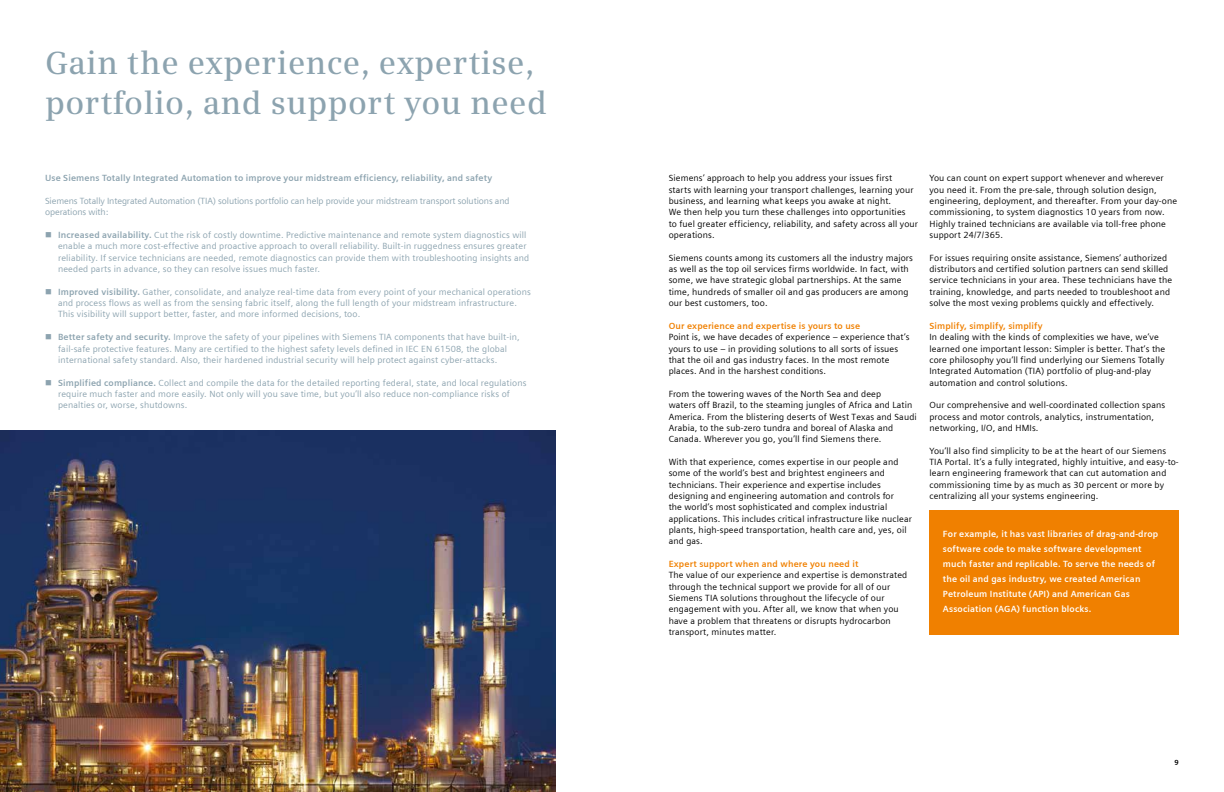
<style>
.page{position:relative;width:1224px;height:792px;background:#fff}
.page>*{position:absolute;margin:0;border:0;box-sizing:border-box;transform-origin:0 0}
.t1{font:600 32px/40px "Siemens Serif OT";letter-spacing:.015em;color:#8ca3af}
.t2{font:9px/11.3px "Siemens Sans";letter-spacing:.015em;color:#000}
.t3{font:9px/11.3px "Siemens Sans";letter-spacing:.015em;color:#8ca3af}
.t4{font:700 9px/15px "Siemens Sans";letter-spacing:.015em;color:#fff}
.t5{font:9px/11.3px "Siemens Sans";letter-spacing:-.01em;color:#8ca3af}
.t6{font:700 9px "Siemens Sans";letter-spacing:.015em;color:#f08000}
.t7{font:700 9px "Siemens Sans";letter-spacing:.015em;color:#8ca3af}
.t8{font:700 7.5px "Siemens Sans";color:#000}
.s1{font-weight:700}
</style>
<div class="page">
<div style="left:929px;top:510px;width:250px;height:125px;background:#f08000"></div>
<img style="left:0;top:431px;width:555px;height:361px">
<h1 class="t1" style="left:45px;top:43px;width:503px">Gain the experience, expertise, portfolio, and support you need</h1>
<p class="t7" style="left:45px;top:173px;width:449px">Use Siemens Totally Integrated Automation to improve your midstream efficiency, reliability, and safety</p>
<p class="t5" style="left:45px;top:195px;width:466px">Siemens Totally Integrated Automation (TIA) solutions portfolio can help provide your midstream transport solutions and operations with:</p>
<p class="t3" style="left:58px;top:229px;width:473px;text-indent:-13px">■ <span class="s1">Increased availability.</span> Cut the risk of costly downtime. Predictive maintenance and remote system diagnostics will enable a much more cost-effective and proactive approach to overall reliability. Built-in ruggedness ensures greater reliability. If service technicians are needed, remote diagnostics can provide them with troubleshooting insights and needed parts in advance, so they can resolve issues much faster.</p>
<p class="t3" style="left:58px;top:286px;width:474px;text-indent:-13px">■ <span class="s1">Improved visibility.</span> Gather, consolidate, and analyze real-time data from every point of your mechanical operations and process flows as well as from the sensing fabric itself, along the full length of your midstream infrastructure.<br>This visibility will support better, faster, and more informed decisions, too.</p>
<p class="t3" style="left:58px;top:331px;width:463px;text-indent:-13px">■ <span class="s1">Better safety and security.</span> Improve the safety of your pipelines with Siemens TIA components that have built-in, fail-safe protective features. Many are certified to the highest safety levels defined in IEC EN 61508, the global international safety standard. Also, their hardened industrial security will help protect against cyber-attacks.</p>
<p class="t3" style="left:58px;top:377px;width:470px;text-indent:-13px">■ <span class="s1">Simplified compliance.</span> Collect and compile the data for the detailed reporting federal, state, and local regulations require much faster and more easily. Not only will you save time, but you’ll also reduce non-compliance risks of penalties or, worse, shutdowns.</p>
<p class="t2" style="left:669px;top:173px;width:251px">Siemens’ approach to help you address your issues first<br>starts with learning your transport challenges, learning your business, and learning what keeps you awake at night.<br>We then help you turn these challenges into opportunities<br>to fuel greater efficiency, reliability, and safety across all your operations.</p>
<p class="t2" style="left:669px;top:252px;width:246px">Siemens counts among its customers all the industry majors as well as the top oil services firms worldwide. In fact, with some, we have strategic global partnerships. At the same time, hundreds of smaller oil and gas producers are among our best customers, too.</p>
<p class="t6" style="left:669px;top:321px;width:193px">Our experience and expertise is yours to use</p>
<p class="t2" style="left:669px;top:331px;width:242px">Point is, we have decades of experience – experience that’s yours to use – in providing solutions to all sorts of issues that the oil and gas industry faces. In the most remote places. And in the harshest conditions.</p>
<p class="t2" style="left:669px;top:388px;width:250px">From the towering waves of the North Sea and deep<br>waters off Brazil, to the steaming jungles of Africa and Latin America. From the blistering deserts of West Texas and Saudi Arabia, to the sub-zero tundra and boreal of Alaska and Canada. Wherever you go, you’ll find Siemens there.</p>
<p class="t2" style="left:669px;top:456px;width:245px">With that experience, comes expertise in our people and some of the world’s best and brightest engineers and technicians. Their experience and expertise includes designing and engineering automation and controls for<br>the world’s most sophisticated and complex industrial applications. This includes critical infrastructure like nuclear plants, high-speed transportation, health care and, yes, oil and gas.</p>
<p class="t6" style="left:669px;top:559px;width:191px">Expert support when and where you need it</p>
<p class="t2" style="left:669px;top:570px;width:240px">The value of our experience and expertise is demonstrated through the technical support we provide for all of our Siemens TIA solutions throughout the lifecycle of our engagement with you. After all, we know that when you have a problem that threatens or disrupts hydrocarbon transport, minutes matter.</p>
<p class="t2" style="left:929px;top:173px;width:249px">You can count on expert support whenever and wherever you need it. From the pre-sale, through solution design, engineering, deployment, and thereafter. From your day-one commissioning, to system diagnostics 10 years from now.<br>Highly trained technicians are available via toll-free phone support 24/7/365.</p>
<p class="t2" style="left:929px;top:252px;width:244px">For issues requiring onsite assistance, Siemens’ authorized distributors and certified solution partners can send skilled service technicians in your area. These technicians have the training, knowledge, and parts needed to troubleshoot and solve the most vexing problems quickly and effectively.</p>
<p class="t6" style="left:929px;top:321px;width:115px">Simplify, simplify, simplify</p>
<p class="t2" style="left:929px;top:331px;width:237px">In dealing with the kinds of complexities we have, we’ve learned one important lesson: Simpler is better. That’s the core philosophy you’ll find underlying our Siemens Totally Integrated Automation (TIA) portfolio of plug-and-play automation and control solutions.</p>
<p class="t2" style="left:929px;top:399px;width:237px">Our comprehensive and well-coordinated collection spans process and motor controls, analytics, instrumentation, networking, I/O, and HMIs.</p>
<p class="t2" style="left:929px;top:445px;width:251px">You’ll also find simplicity to be at the heart of our Siemens TIA Portal. It’s a fully integrated, highly intuitive, and easy-to&shy;learn engineering framework that can cut automation and commissioning time by as much as 30 percent or more by centralizing all your systems engineering.</p>
<p class="t4" style="left:943px;top:526px;width:217px">For example, it has vast libraries of drag-and-drop software code to make software development much faster and replicable. To serve the needs of the oil and gas industry, we created American Petroleum Institute (API) and American Gas Association (AGA) function blocks.</p>
<p class="t8" style="left:1175px;top:758px;width:6px">9</p>
</div>
